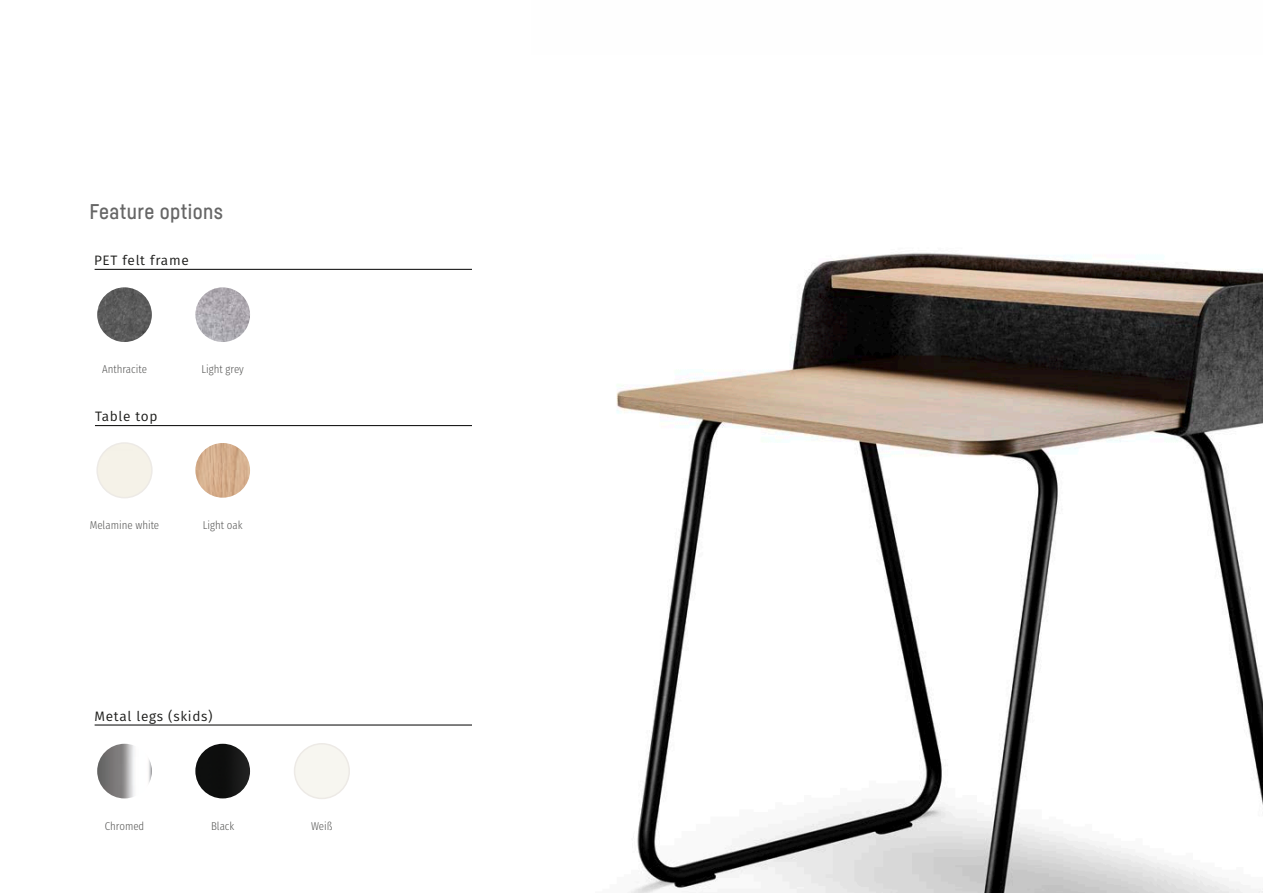
<style>
.page{position:relative;width:1263px;height:893px;background:#fff}
.page>*{position:absolute;margin:0;border:0;box-sizing:border-box;transform-origin:0 0}
.t1{font:500 21px "Sedus Sans";letter-spacing:.02em;color:#666}
.t2{font:13.5px "Sedus Text";letter-spacing:.05em;color:#1d1d1b}
.t3{font:300 11.25px "Sedus Text Condensed";color:#575756}
</style>
<div class="page">
<div style="left:96px;top:442px;width:57px;height:56px;border:2px solid #edeae6;border-radius:50%"></div>
<img style="left:195px;top:443px;width:55px;height:55px;border-radius:27px">
<img style="left:97px;top:744px;width:55px;height:54px;border-radius:27px">
<img style="left:195px;top:744px;width:55px;height:54px;border-radius:27px">
<div style="left:294px;top:743px;width:56px;height:56px;border:2px solid #edeae6;border-radius:50%"></div>
<img style="left:97px;top:287px;width:55px;height:55px">
<img style="left:195px;top:287px;width:55px;height:55px">
<hr style="left:95px;top:725px;width:516px;height:1px;background:#000">
<hr style="left:95px;top:425px;width:496px;height:1px;background:#000">
<hr style="left:95px;top:269px;width:713px;height:1px;background:#000">
<img style="left:472px;top:253px;width:791px;height:640px">
<h1 class="t1" style="left:89px;top:199px;width:135px">Feature options</h1>
<p class="t2" style="left:94px;top:248px;width:96px">PET felt frame</p>
<p class="t3" style="left:102px;top:359px;width:46px">Anthracite</p>
<p class="t2" style="left:95px;top:404px;width:64px">Table top</p>
<p class="t3" style="left:201px;top:359px;width:44px">Light grey</p>
<p class="t3" style="left:90px;top:515px;width:71px">Melamine white</p>
<p class="t3" style="left:203px;top:515px;width:41px">Light oak</p>
<p class="t2" style="left:95px;top:704px;width:120px">Metal legs (skids)</p>
<p class="t3" style="left:105px;top:815px;width:41px">Chromed</p>
<p class="t3" style="left:211px;top:815px;width:25px">Black</p>
<p class="t3" style="left:311px;top:815px;width:23px">Weiß</p>
</div>
